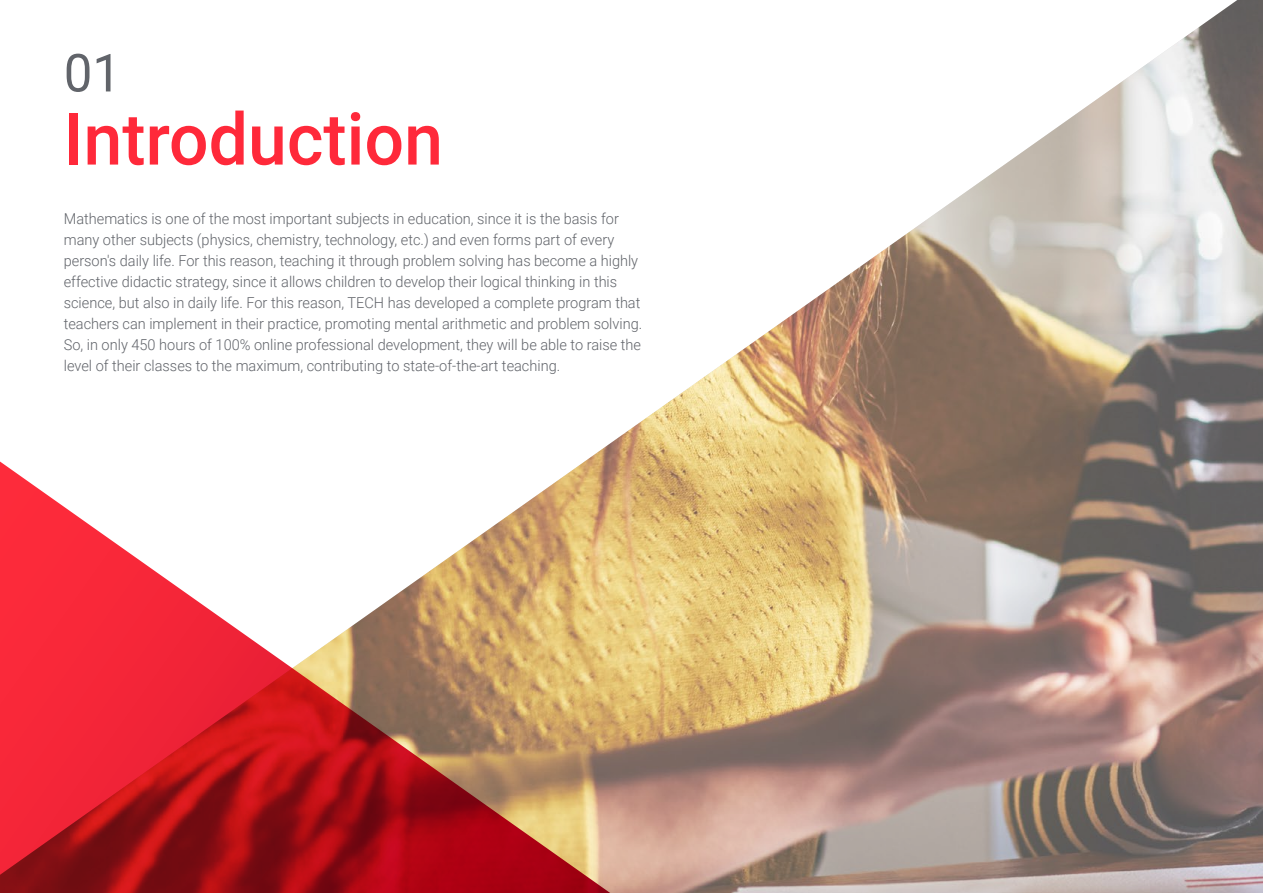
<style>
.page{position:relative;width:1263px;height:893px;background:#fff}
.page>*{position:absolute;margin:0;border:0;box-sizing:border-box;transform-origin:0 0}
.t1{font:500 72px "Roboto";color:#ff293a}
.t2{font:52.5px "Roboto";color:#61646a}
.t3{font:300 15px/21px "Roboto";color:#61646a}
</style>
<div class="page">
<img style="left:606px;top:0;width:657px;height:893px">
<svg style="left:0;top:446px;width:640px;height:447px"></svg>
<h2 class="t2" style="left:64px;top:36px;width:59px">01</h2>
<h1 class="t1" style="left:64px;top:89px;width:381px">Introduction</h1>
<p class="t3" style="left:64px;top:207px;width:580px">Mathematics is one of the most important subjects in education, since it is the basis for many other subjects (physics, chemistry, technology, etc.) and even forms part of every person's daily life. For this reason, teaching it through problem solving has become a highly effective didactic strategy, since it allows children to develop their logical thinking in this science, but also in daily life. For this reason, TECH has developed a complete program that teachers can implement in their practice, promoting mental arithmetic and problem solving.<br>So, in only 450 hours of 100% online professional development, they will be able to raise the level of their classes to the maximum, contributing to state-of-the-art teaching.</p>
</div>
